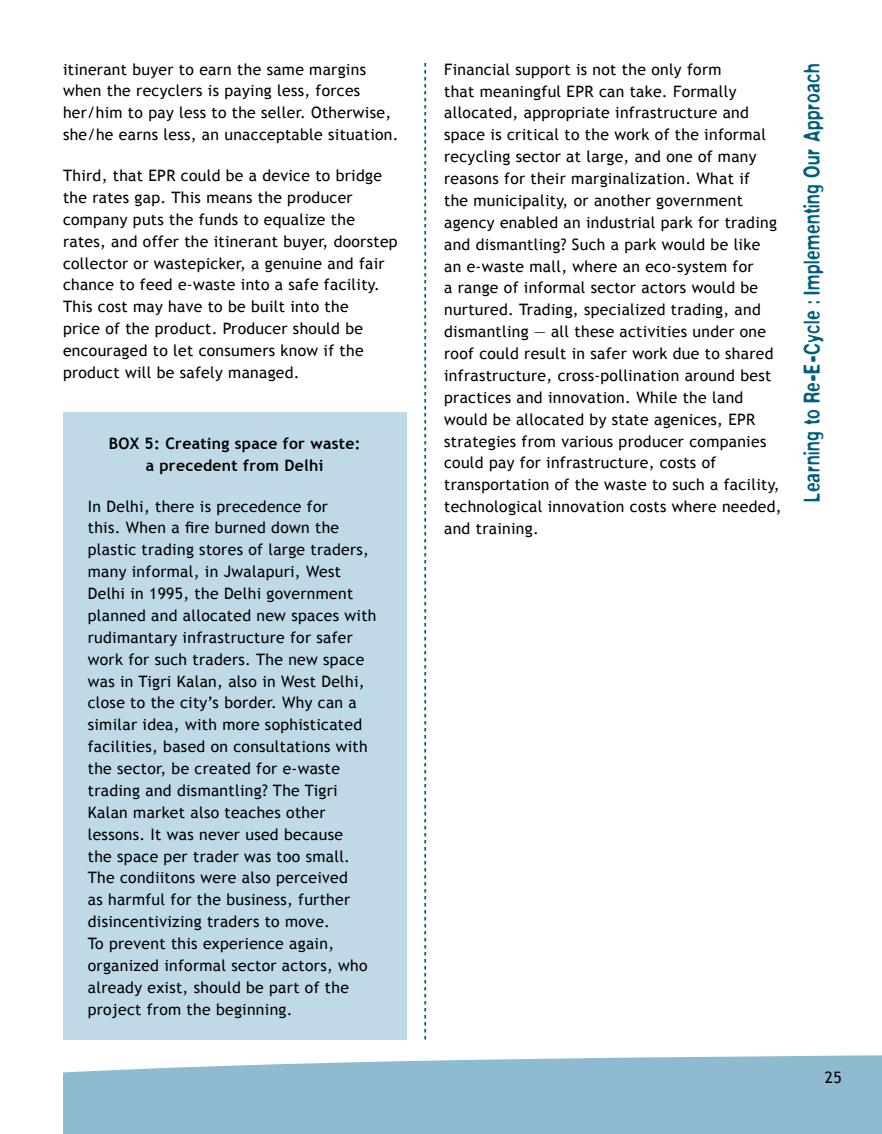
<style>
.page{position:relative;width:882px;height:1134px;background:#fff}
.page>*{position:absolute;margin:0;border:0;box-sizing:border-box;transform-origin:0 0}
.t1{font:100 21px "Washout";color:#005e7f}
.t2{font:15.75px/21.9px "Trebuchet MS";letter-spacing:.02em;color:#000}
.t3{font:700 15.75px/21.9px "Trebuchet MS";letter-spacing:.02em;color:#000;text-align:center}
</style>
<div class="page">
<svg style="left:63px;top:1055px;width:819px;height:79px;background:#96c0d3"></svg>
<div style="left:63px;top:412px;width:343px;height:628px;background:#c0d9e6"></div>
<svg style="left:424px;top:63px;width:2px;height:977px"></svg>
<p class="t2" style="left:63px;top:58px;width:337px">itinerant buyer to earn the same margins when the recyclers is paying less, forces her/him to pay less to the seller. Otherwise, she/he earns less, an unacceptable situation.</p>
<p class="t2" style="left:63px;top:165px;width:336px">Third, that EPR could be a device to bridge the rates gap. This means the producer company puts the funds to equalize the rates, and offer the itinerant buyer, doorstep collector or wastepicker, a genuine and fair chance to feed e-waste into a safe facility.<br>This cost may have to be built into the<br>price of the product. Producer should be encouraged to let consumers know if the product will be safely managed.</p>
<p class="t3" style="left:109px;top:432px;width:253px">BOX 5: Creating space for waste: a precedent from Delhi</p>
<p class="t2" style="left:88px;top:495px;width:290px">In Delhi, there is precedence for<br>this. When a fire burned down the plastic trading stores of large traders, many informal, in Jwalapuri, West Delhi in 1995, the Delhi government planned and allocated new spaces with rudimantary infrastructure for safer work for such traders. The new space was in Tigri Kalan, also in West Delhi, close to the city’s border. Why can a similar idea, with more sophisticated facilities, based on consultations with the sector, be created for e-waste trading and dismantling? The Tigri Kalan market also teaches other lessons. It was never used because<br>the space per trader was too small.<br>The condiitons were also perceived<br>as harmful for the business, further disincentivizing traders to move.<br>To prevent this experience again, organized informal sector actors, who already exist, should be part of the project from the beginning.</p>
<p class="t2" style="left:444px;top:58px;width:339px">Financial support is not the only form<br>that meaningful EPR can take. Formally allocated, appropriate infrastructure and space is critical to the work of the informal recycling sector at large, and one of many reasons for their marginalization. What if<br>the municipality, or another government agency enabled an industrial park for trading and dismantling? Such a park would be like<br>an e-waste mall, where an eco-system for<br>a range of informal sector actors would be nurtured. Trading, specialized trading, and dismantling — all these activities under one roof could result in safer work due to shared infrastructure, cross-pollination around best practices and innovation. While the land would be allocated by state agenices, EPR strategies from various producer companies could pay for infrastructure, costs of transportation of the waste to such a facility, technological innovation costs where needed, and training.</p>
<h1 class="t1" style="left:803px;top:502px;width:441px;rotate:-90deg">Learning to Re-E-Cycle : Implementing Our Approach</h1>
<p class="t2" style="left:825px;top:1066px;width:18px">25</p>
</div>
